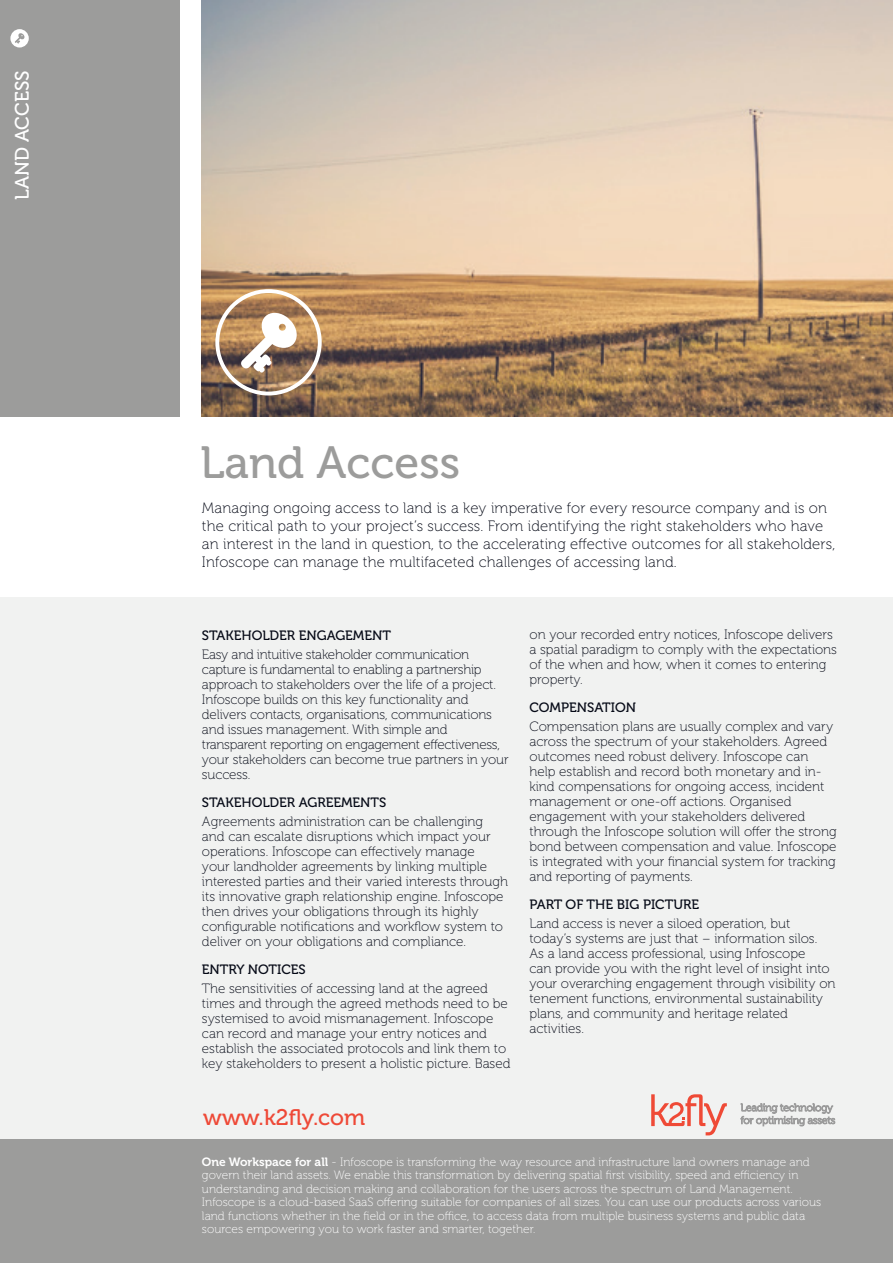
<style>
.page{position:relative;width:893px;height:1263px;background:#fff}
.page>*{position:absolute;margin:0;border:0;box-sizing:border-box;transform-origin:0 0}
.t1{font:45px "Museo 500";color:#9c9c9b}
.t2{font:22.5px "Museo 500";color:#ee4937}
.t3{font:19.5px "Museo 500";color:#fff}
.t4{font:15px/18px "Museo 100";letter-spacing:.01em;color:#050916}
.t5{font:13.5px/15px "Museo 100";color:#050916}
.t6{font:13.5px "Museo 500";color:#050916}
.t7{font:12px/13.5px "Museo 100";color:#fff}
.s1{font-family:"Museo 700"}
</style>
<div class="page">
<div style="left:0;top:597px;width:893px;height:666px;background:#f1f2f1"></div>
<div style="left:0;top:1140px;width:893px;height:123px;background:#9c9c9b"></div>
<svg style="left:651px;top:1094px;width:76px;height:41px"></svg>
<svg style="left:741px;top:1103px;width:94px;height:23px"></svg>
<img style="left:202px;top:0;width:691px;height:417px">
<div style="left:0;top:0;width:180px;height:417px;background:#9c9c9b"></div>
<svg style="left:215px;top:289px;width:107px;height:106px"></svg>
<svg style="left:10px;top:29px;width:19px;height:19px"></svg>
<h3 class="t3" style="left:11px;top:200px;width:131px;rotate:-90deg">LAND ACCESS</h3>
<h1 class="t1" style="left:200px;top:438px;width:262px">Land Access</h1>
<p class="t4" style="left:202px;top:499px;width:635px">Managing ongoing access to land is a key imperative for every resource company and is on the critical path to your project’s success. From identifying the right stakeholders who have an interest in the land in question, to the accelerating effective outcomes for all stakeholders, Infoscope can manage the multifaceted challenges of accessing land.</p>
<p class="t6" style="left:202px;top:627px;width:191px">STAKEHOLDER ENGAGEMENT</p>
<p class="t5" style="left:202px;top:647px;width:308px">Easy and intuitive stakeholder communication capture is fundamental to enabling a partnership approach to stakeholders over the life of a project.<br>Infoscope builds on this key functionality and delivers contacts, organisations, communications and issues management. With simple and transparent reporting on engagement effectiveness, your stakeholders can become true partners in your success.</p>
<p class="t6" style="left:202px;top:794px;width:186px">STAKEHOLDER AGREEMENTS</p>
<p class="t5" style="left:202px;top:814px;width:308px">Agreements administration can be challenging and can escalate disruptions which impact your operations. Infoscope can effectively manage<br>your landholder agreements by linking multiple interested parties and their varied interests through its innovative graph relationship engine. Infoscope then drives your obligations through its highly configurable notifications and workflow system to deliver on your obligations and compliance.</p>
<p class="t6" style="left:202px;top:961px;width:105px">ENTRY NOTICES</p>
<p class="t5" style="left:202px;top:981px;width:310px">The sensitivities of accessing land at the agreed times and through the agreed methods need to be systemised to avoid mismanagement. Infoscope can record and manage your entry notices and establish the associated protocols and link them to key stakeholders to present a holistic picture. Based</p>
<p class="t5" style="left:529px;top:628px;width:309px">on your recorded entry notices, Infoscope delivers a spatial paradigm to comply with the expectations of the when and how, when it comes to entering property.</p>
<p class="t6" style="left:529px;top:700px;width:108px">COMPENSATION</p>
<p class="t5" style="left:529px;top:720px;width:309px">Compensation plans are usually complex and vary across the spectrum of your stakeholders. Agreed outcomes need robust delivery. Infoscope can help establish and record both monetary and in&shy;kind compensations for ongoing access, incident management or one-off actions. Organised engagement with your stakeholders delivered through the Infoscope solution will offer the strong bond between compensation and value. Infoscope is integrated with your financial system for tracking and reporting of payments.</p>
<p class="t6" style="left:529px;top:897px;width:171px">PART OF THE BIG PICTURE</p>
<p class="t5" style="left:529px;top:917px;width:308px">Land access is never a siloed operation, but today’s systems are just that – information silos.<br>As a land access professional, using Infoscope<br>can provide you with the right level of insight into your overarching engagement through visibility on tenement functions, environmental sustainability plans, and community and heritage related activities.</p>
<h2 class="t2" style="left:203px;top:1105px;width:163px">www.k2fly.com</h2>
<p class="t7" style="left:202px;top:1155px;width:621px"><span class="s1">One Workspace for all</span> - Infoscope is transforming the way resource and infrastructure land owners manage and govern their land assets. We enable this transformation by delivering spatial first visibility, speed and efficiency in understanding and decision making and collaboration for the users across the spectrum of Land Management.<br>Infoscope is a cloud-based SaaS offering suitable for companies of all sizes. You can use our products across various land functions whether in the field or in the office, to access data from multiple business systems and public data sources empowering you to work faster and smarter, together.</p>
</div>
